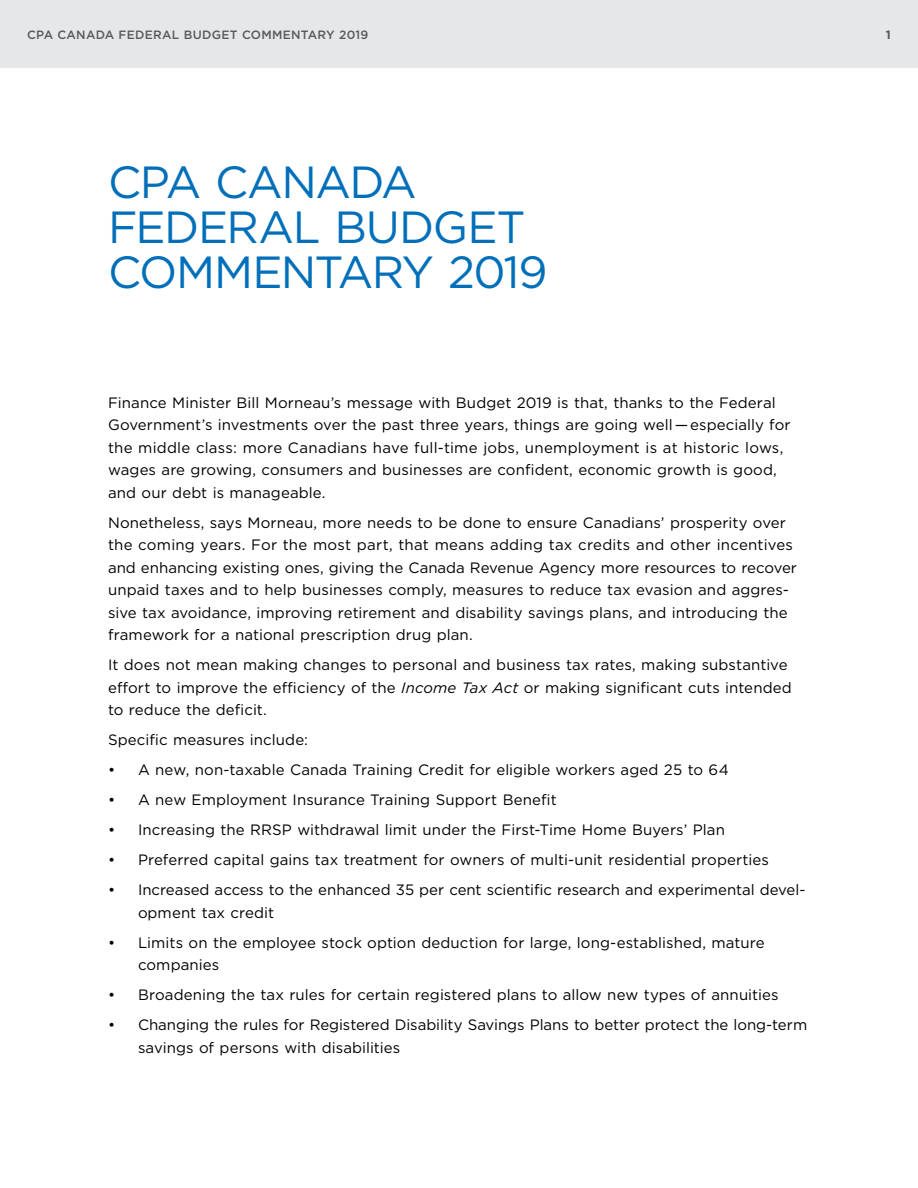
<style>
.page{position:relative;width:918px;height:1188px;background:#fff}
.page>*{position:absolute;margin:0;border:0;box-sizing:border-box;transform-origin:0 0}
.headChp{font:45px/45px "Gotham";letter-spacing:-.035em;color:#006fba}
.t1{font:15px/22.5px "Gotham";letter-spacing:.005em;color:#000}
.t2{font:500 12px "Gotham";letter-spacing:.02em;color:#58595b}
.t3{font:700 12px "Gotham";color:#58595b}
.s1{font-style:italic}
</style>
<div class="page">
<div style="left:0;top:0;width:918px;height:68px;background:#e6e7e8"></div>
<p class="t2" style="left:27px;top:26px;width:343px">CPA CANADA FEDERAL BUDGET COMMENTARY 2019</p>
<p class="t3" style="left:886px;top:26px;width:7px">1</p>
<p class="headChp" style="left:108px;top:159px;width:441px">CPA CANADA<br>FEDERAL BUDGET<br>COMMENTARY 2019</p>
<p class="t1" style="left:108px;top:391px;width:684px">Finance Minister Bill Morneau’s message with Budget 2019 is that, thanks to the Federal Government’s investments over the past three years, things are going well — especially for the middle class: more Canadians have full-time jobs, unemployment is at historic lows, wages are growing, consumers and businesses are confident, economic growth is good, and our debt is manageable.</p>
<p class="t1" style="left:108px;top:511px;width:691px">Nonetheless, says Morneau, more needs to be done to ensure Canadians’ prosperity over the coming years. For the most part, that means adding tax credits and other incentives and enhancing existing ones, giving the Canada Revenue Agency more resources to recover unpaid taxes and to help businesses comply, measures to reduce tax evasion and aggres&shy;sive tax avoidance, improving retirement and disability savings plans, and introducing the framework for a national prescription drug plan.</p>
<p class="t1" style="left:108px;top:654px;width:685px">It does not mean making changes to personal and business tax rates, making substantive effort to improve the efficiency of the <span class="s1">Income Tax Act</span> or making significant cuts intended to reduce the deficit.</p>
<p class="t1" style="left:108px;top:729px;width:202px">Specific measures include:</p>
<p class="t1" style="left:108px;top:759px;width:622px">• A new, non-taxable Canada Training Credit for eligible workers aged 25 to 64</p>
<p class="t1" style="left:108px;top:789px;width:450px">• A new Employment Insurance Training Support Benefit</p>
<p class="t1" style="left:108px;top:819px;width:618px">• Increasing the RRSP withdrawal limit under the First-Time Home Buyers’ Plan</p>
<p class="t1" style="left:108px;top:849px;width:662px">• Preferred capital gains tax treatment for owners of multi-unit residential properties</p>
<p class="t1" style="left:138px;top:879px;width:669px;text-indent:-30px">• Increased access to the enhanced 35 per cent scientific research and experimental devel&shy;opment tax credit</p>
<p class="t1" style="left:138px;top:931px;width:628px;text-indent:-30px">• Limits on the employee stock option deduction for large, long-established, mature companies</p>
<p class="t1" style="left:108px;top:984px;width:672px">• Broadening the tax rules for certain registered plans to allow new types of annuities</p>
<p class="t1" style="left:138px;top:1014px;width:671px;text-indent:-30px">• Changing the rules for Registered Disability Savings Plans to better protect the long-term savings of persons with disabilities</p>
</div>
